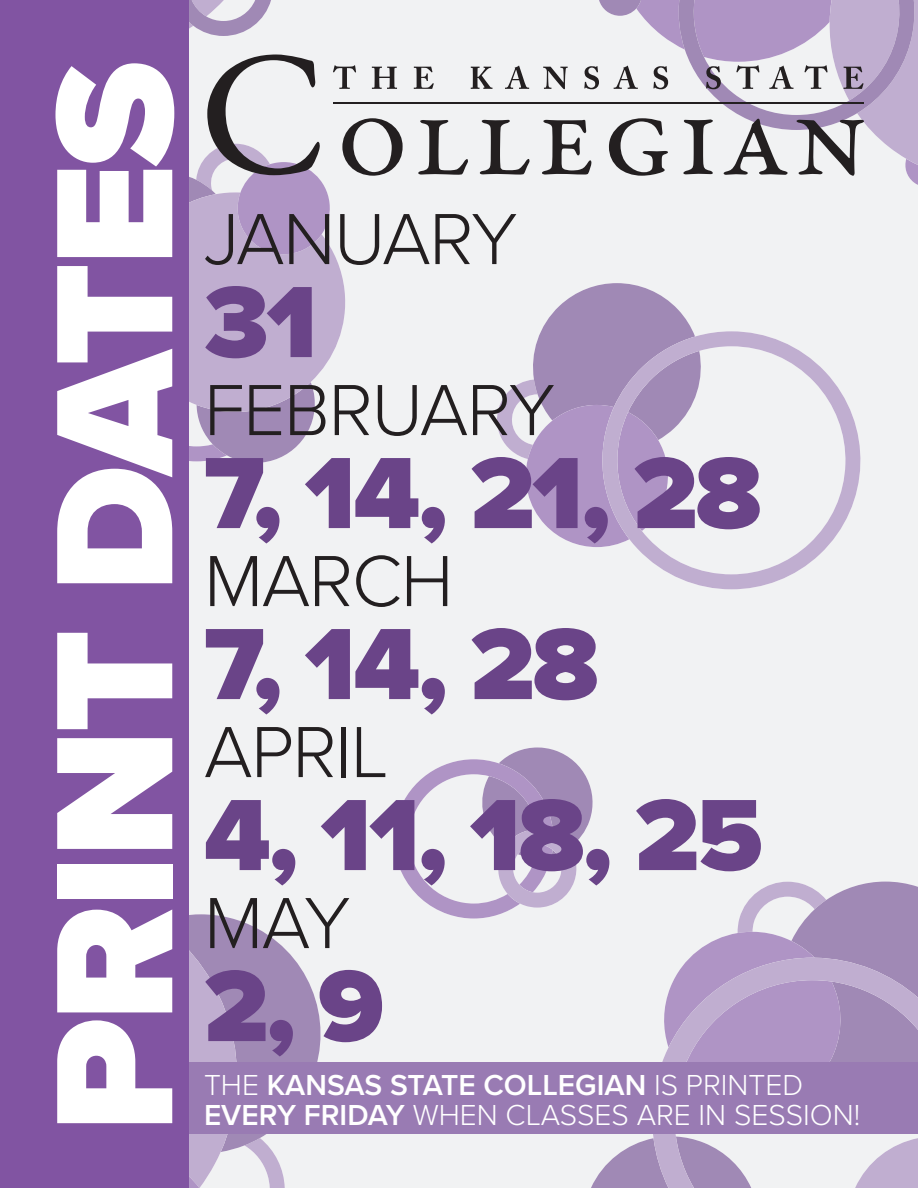
<style>
.page{position:relative;width:918px;height:1188px;background:#fff}
.page>*{position:absolute;margin:0;border:0;box-sizing:border-box;transform-origin:0 0}
.t1{font:900 172.5px "Proxima Nova";letter-spacing:-.02em;color:#fff}
.t2{font:900 105px "Proxima Nova";letter-spacing:-.02em;color:#6a4488}
.t3{font:300 75px "Proxima Nova";letter-spacing:-.02em;color:#231f20}
.t4{font:300 30px/30px "Proxima Nova";color:#fff}
.s1{font-weight:600}
</style>
<div class="page">
<div style="left:189px;top:0;width:729px;height:1188px;background:#f1f2f3"></div>
<svg style="left:662px;top:882px;width:256px;height:76px"></svg>
<svg style="left:591px;top:1137px;width:59px;height:51px"></svg>
<svg style="left:650px;top:958px;width:268px;height:230px"></svg>
<svg style="left:492px;top:283px;width:213px;height:264px"></svg>
<svg style="left:595px;top:331px;width:279px;height:258px;fill:#f1f2f3"></svg>
<svg style="left:189px;top:412px;width:129px;height:51px"></svg>
<svg style="left:189px;top:300px;width:159px;height:112px;background:#c4b4d3"></svg>
<svg style="left:384px;top:747px;width:215px;height:172px"></svg>
<div style="left:189px;top:888px;width:68px;height:26px;background:#f1f2f3"></div>
<svg style="left:189px;top:914px;width:149px;height:274px"></svg>
<div style="left:0;top:1063px;width:918px;height:71px;background:#997bb3"></div>
<div style="left:0;top:0;width:189px;height:1188px;background:#8154a2"></div>
<svg style="left:418px;top:120px;width:50px;height:55px"></svg>
<svg style="left:480px;top:120px;width:50px;height:55px"></svg>
<svg style="left:189px;top:0;width:214px;height:300px"></svg>
<svg style="left:414px;top:67px;width:20px;height:22px"></svg>
<svg style="left:471px;top:67px;width:21px;height:22px"></svg>
<svg style="left:505px;top:66px;width:24px;height:23px"></svg>
<svg style="left:542px;top:0;width:376px;height:185px"></svg>
<hr style="left:333px;top:102px;width:531px;height:2px;background:#231f20">
<h1 class="t1" style="left:-14px;top:1132px;width:1073px;rotate:-90deg">PRINT DATES</h1>
<h3 class="t3" style="left:204px;top:183px;width:315px">JANUARY</h3>
<h2 class="t2" style="left:204px;top:244px;width:115px">31</h2>
<h3 class="t3" style="left:204px;top:354px;width:353px">FEBRUARY</h3>
<h2 class="t2" style="left:204px;top:415px;width:559px">7, 14, 21, 28</h2>
<h3 class="t3" style="left:204px;top:525px;width:251px">MARCH</h3>
<h2 class="t2" style="left:204px;top:586px;width:396px">7, 14, 28</h2>
<h3 class="t3" style="left:204px;top:696px;width:186px">APRIL</h3>
<h2 class="t2" style="left:204px;top:757px;width:560px">4, 11, 18, 25</h2>
<h3 class="t3" style="left:204px;top:867px;width:148px">MAY</h3>
<h2 class="t2" style="left:204px;top:928px;width:181px">2, 9</h2>
<p class="t4" style="left:204px;top:1068px;width:658px">THE <span class="s1">KANSAS STATE COLLEGIAN</span> IS PRINTED<br><span class="s1">EVERY FRIDAY</span> WHEN CLASSES ARE IN SESSION!</p>
</div>
